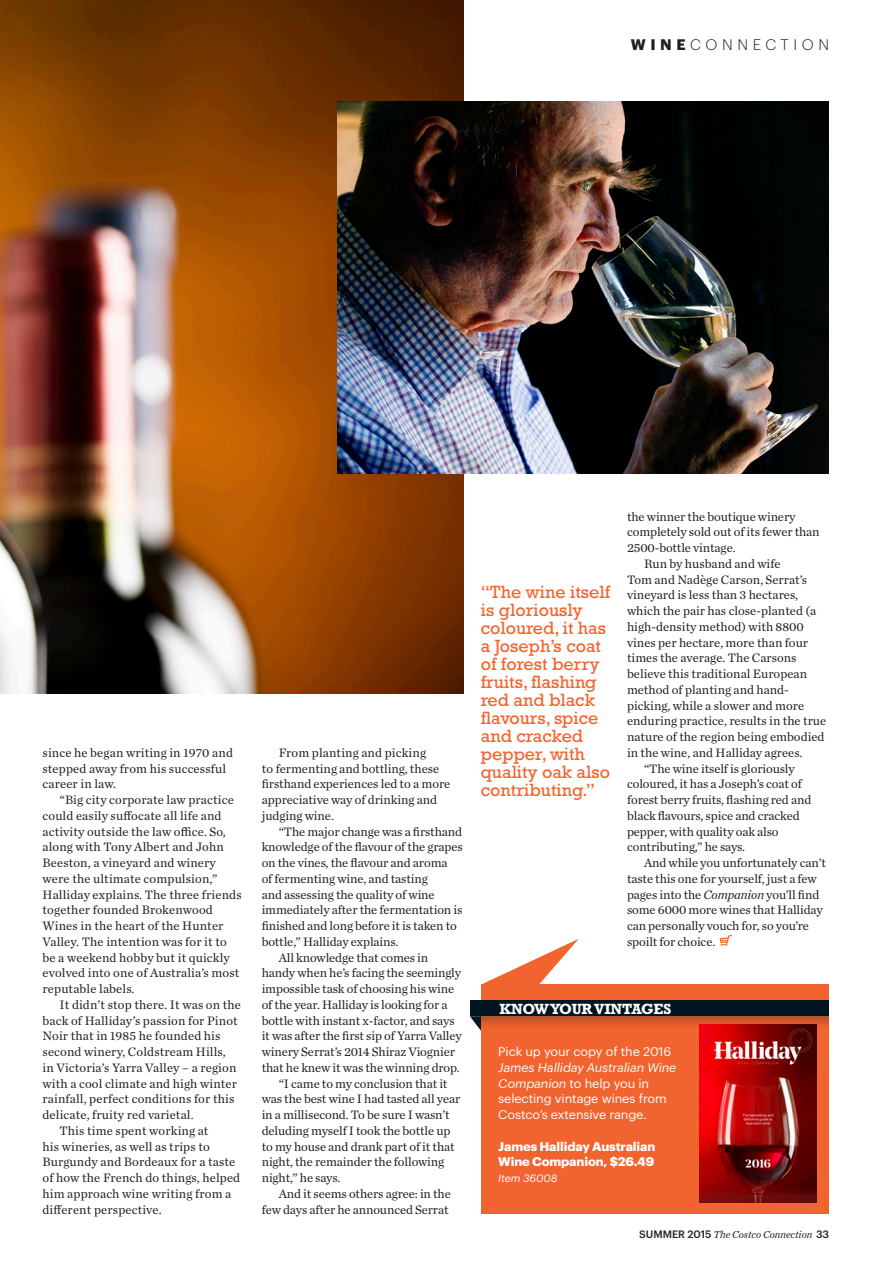
<style>
.page{position:relative;width:893px;height:1263px;background:#fff}
.page>*{position:absolute;margin:0;border:0;box-sizing:border-box;transform-origin:0 0}
.t1{font:18px/18px "Rockwell";color:#f2642f}
.t2{font:700 15px "Rockwell";letter-spacing:-.02em;color:#fff}
.t3{font:300 15px "Graphik";letter-spacing:.305em;color:#231f20}
._01_Bodycopy{font:12.75px/15.8px "Chronicle Text G1";letter-spacing:-.005em;color:#231f20}
.t4{font:12.3px/15.8px "Graphik";letter-spacing:-.01em;color:#fff;scale:1.04 1}
.t5{font:700 12.3px/15.8px "Graphik";letter-spacing:-.01em;color:#fff;scale:1.04 1}
.t6{font:italic 10.5px "Chronicle Text G1";letter-spacing:-.005em;color:#231f20}
.t7{font:italic 10.5px "Graphik";letter-spacing:-.01em;color:#fff;scale:1.04 1}
.s1{font-weight:700}
.s2{font-style:italic}
.s3{font-family:"Graphik";font-weight:500;font-style:normal}
</style>
<div class="page">
<img style="left:0;top:0;width:464px;height:694px">
<svg style="left:719px;top:935px;width:13px;height:11px"></svg>
<div style="left:481px;top:984px;width:348px;height:230px;background:#f2642f"></div>
<svg style="left:482px;top:939px;width:97px;height:45px"></svg>
<div style="left:468px;top:998px;width:375px;height:32px;background:#231f20;opacity:.3"></div>
<div style="left:470px;top:1000px;width:359px;height:16px;background:#011622"></div>
<img style="left:700px;top:1024px;width:116px;height:178px">
<img style="left:337px;top:102px;width:491px;height:371px">
<div style="left:829px;top:983px;width:28px;height:236px;background:#fff"></div>
<p class="t3" style="left:631px;top:34px;width:200px"><span class="s1">WINE</span>CONNECTION</p>
<p class="_01_Bodycopy" style="left:43px;top:744px;width:192px">since he began writing in 1970 and stepped away from his successful career in law.</p>
<p class="_01_Bodycopy" style="left:43px;top:791px;width:201px;text-indent:17px">“Big city corporate law practice could easily suffocate all life and activity outside the law office. So, along with Tony Albert and John<br>Beeston, a vineyard and winery were the ultimate compulsion,”<br>Halliday explains. The three friends together founded Brokenwood<br>Wines in the heart of the Hunter<br>Valley. The intention was for it to be a weekend hobby but it quickly evolved into one of Australia’s most reputable labels.</p>
<p class="_01_Bodycopy" style="left:43px;top:996px;width:200px;text-indent:17px">It didn’t stop there. It was on the back of Halliday’s passion for Pinot Noir that in 1985 he founded his second winery, Coldstream Hills,<br>in Victoria’s Yarra Valley – a region with a cool climate and high winter rainfall, perfect conditions for this delicate, fruity red varietal.</p>
<p class="_01_Bodycopy" style="left:43px;top:1122px;width:199px;text-indent:17px">This time spent working at<br>his wineries, as well as trips to<br>Burgundy and Bordeaux for a taste of how the French do things, helped him approach wine writing from a different perspective.</p>
<p class="_01_Bodycopy" style="left:262px;top:744px;width:190px;text-indent:17px">From planting and picking<br>to fermenting and bottling, these firsthand experiences led to a more appreciative way of drinking and judging wine.</p>
<p class="_01_Bodycopy" style="left:262px;top:823px;width:203px;text-indent:17px">“The major change was a firsthand knowledge of the flavour of the grapes on the vines, the flavour and aroma<br>of fermenting wine, and tasting<br>and assessing the quality of wine immediately after the fermentation is finished and long before it is taken to bottle,” Halliday explains.</p>
<p class="_01_Bodycopy" style="left:262px;top:949px;width:202px;text-indent:17px">All knowledge that comes in handy when he’s facing the seemingly impossible task of choosing his wine of the year. Halliday is looking for a bottle with instant x-factor, and says it was after the first sip of Yarra Valley winery Serrat’s 2014 Shiraz Viognier that he knew it was the winning drop.</p>
<p class="_01_Bodycopy" style="left:262px;top:1075px;width:200px;text-indent:17px">“I came to my conclusion that it was the best wine I had tasted all year in a millisecond. To be sure I wasn’t deluding myself I took the bottle up to my house and drank part of it that night, the remainder the following night,” he says.</p>
<p class="_01_Bodycopy" style="left:262px;top:1185px;width:191px;text-align:right">And it seems others agree: in the few days after he announced Serrat</p>
<p class="t1" style="left:481px;top:582px;width:131px">“The wine itself is gloriously coloured, it has a Joseph’s coat of forest berry fruits, flashing red and black flavours, spice and cracked pepper, with quality oak also contributing.”</p>
<p class="_01_Bodycopy" style="left:627px;top:508px;width:194px">the winner the boutique winery completely sold out of its fewer than<br>2500-bottle vintage.</p>
<p class="_01_Bodycopy" style="left:627px;top:555px;width:201px;text-indent:17px">Run by husband and wife<br>Tom and Nadège Carson, Serrat’s vineyard is less than 3 hectares, which the pair has close-planted (a high-density method) with 8800 vines per hectare, more than four times the average. The Carsons believe this traditional European method of planting and hand&shy;picking, while a slower and more enduring practice, results in the true nature of the region being embodied in the wine, and Halliday agrees.</p>
<p class="_01_Bodycopy" style="left:627px;top:760px;width:186px;text-indent:17px">“The wine itself is gloriously coloured, it has a Joseph’s coat of forest berry fruits, flashing red and black flavours, spice and cracked pepper, with quality oak also contributing,” he says.</p>
<p class="_01_Bodycopy" style="left:627px;top:854px;width:200px;text-indent:17px">And while you unfortunately can’t taste this one for yourself, just a few pages into the <span class="s2">Companion</span> you’ll find some 6000 more wines that Halliday can personally vouch for, so you’re spoilt for choice.</p>
<p class="t2" style="left:500px;top:1000px;width:173px">KNOW YOUR VINTAGES</p>
<p class="t4" style="left:498px;top:1043px;width:173px">Pick up your copy of the 2016<br><span class="s2">James Halliday Australian Wine<br>Companion</span> to help you in selecting vintage wines from<br>Costco’s extensive range.</p>
<p class="t5" style="left:498px;top:1137px;width:153px">James Halliday Australian<br>Wine Companion, $26.49</p>
<p class="t7" style="left:498px;top:1170px;width:58px">Item 36008</p>
<p class="t6" style="left:639px;top:1227px;width:191px"><span class="s3">SUMMER 2015</span> The Costco Connection <span class="s3">33</span></p>
</div>
